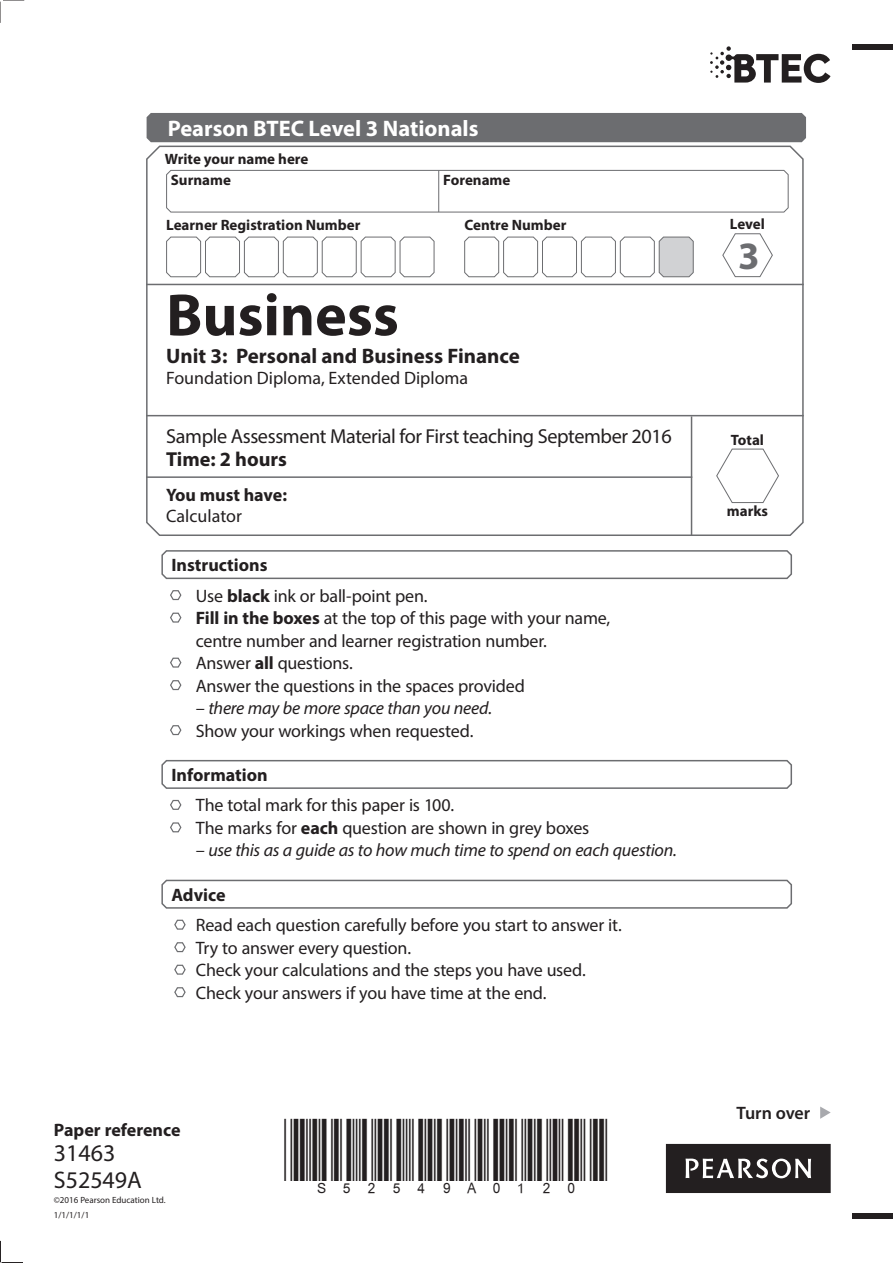
<style>
.page{position:relative;width:893px;height:1263px;background:#fff}
.page>*{position:absolute;margin:0;border:0;box-sizing:border-box;transform-origin:0 0}
.t1{font:700 60px "Myriad Pro";color:#231f20}
.t2{font:700 38.85px "Myriad Pro";color:#6c6d70}
.t3{font:24px/27px "Myriad Pro";color:#231f20}
.t4{font:700 22.5px "Myriad Pro";color:#fff}
.t5{font:700 21px "Myriad Pro";color:#231f20}
.t6{font:20.25px "Myriad Pro";letter-spacing:-.02em;color:#231f20}
.t7{font:700 20.25px "Myriad Pro";color:#231f20}
.t8{font:18px/22.5px "Myriad Pro";letter-spacing:-.01em;color:#231f20}
.t9{font:italic 18px "Myriad Pro";letter-spacing:-.015em;color:#231f20}
.t10{font:700 18px "Myriad Pro";color:#231f20}
.t11{font:600 18px "Myriad Pro";letter-spacing:-.005em;color:#231f20}
.t12{font:700 15px "Myriad Pro";color:#231f20}
.t13{font:9px/14.7px "Myriad Pro";color:#231f20}
.s1{font-weight:700}
</style>
<div class="page">
<div style="left:666px;top:1144px;width:165px;height:49px;background:#231f20"></div>
<svg style="left:686px;top:1158px;width:125px;height:20px"></svg>
<svg style="left:820px;top:1106px;width:11px;height:13px"></svg>
<div style="left:853px;top:44px;width:40px;height:5px;background:#231f20"></div>
<div style="left:853px;top:1214px;width:40px;height:5px;background:#231f20"></div>
<svg style="left:0;top:0;width:24px;height:23px"></svg>
<svg style="left:0;top:1241px;width:23px;height:22px"></svg>
<svg style="left:146px;top:145px;width:658px;height:391px"></svg>
<hr style="left:146px;top:284px;width:658px;height:1px;background:#6c6d70">
<svg style="left:166px;top:169px;width:623px;height:44px"></svg>
<svg style="left:464px;top:236px;width:230px;height:41px"></svg>
<svg style="left:166px;top:236px;width:269px;height:41px"></svg>
<hr style="left:438px;top:170px;width:1px;height:42px;background:#6c6d70">
<svg style="left:722px;top:233px;width:51px;height:44px"></svg>
<svg style="left:716px;top:448px;width:63px;height:55px"></svg>
<hr style="left:146px;top:415px;width:658px;height:1px;background:#6c6d70">
<hr style="left:691px;top:416px;width:1px;height:120px;background:#6c6d70">
<hr style="left:146px;top:476px;width:546px;height:2px;background:#6c6d70">
<svg style="left:710px;top:46px;width:120px;height:37px"></svg>
<div style="left:147px;top:113px;width:659px;height:29px;background:#6c6d70"></div>
<svg style="left:161px;top:550px;width:631px;height:30px"></svg>
<svg style="left:170px;top:590px;width:12px;height:11px"></svg>
<svg style="left:170px;top:612px;width:12px;height:11px"></svg>
<svg style="left:170px;top:657px;width:12px;height:11px"></svg>
<svg style="left:170px;top:680px;width:12px;height:11px"></svg>
<svg style="left:170px;top:725px;width:12px;height:11px"></svg>
<svg style="left:161px;top:759px;width:631px;height:30px"></svg>
<svg style="left:170px;top:799px;width:12px;height:11px"></svg>
<svg style="left:170px;top:822px;width:12px;height:11px"></svg>
<svg style="left:161px;top:879px;width:631px;height:30px"></svg>
<svg style="left:174px;top:919px;width:12px;height:11px"></svg>
<svg style="left:174px;top:942px;width:12px;height:11px"></svg>
<svg style="left:174px;top:964px;width:12px;height:11px"></svg>
<svg style="left:174px;top:987px;width:12px;height:11px"></svg>
<p class="t4" style="left:168px;top:114px;width:312px">Pearson BTEC Level 3 Nationals</p>
<p class="t12" style="left:165px;top:149px;width:145px">Write your name here</p>
<p class="t12" style="left:171px;top:170px;width:62px">Surname</p>
<p class="t12" style="left:443px;top:170px;width:69px">Forename</p>
<p class="t12" style="left:166px;top:215px;width:196px">Learner Registration Number</p>
<p class="t12" style="left:464px;top:215px;width:103px">Centre Number</p>
<h1 class="t1" style="left:166px;top:276px;width:234px">Business</h1>
<p class="t5" style="left:166px;top:342px;width:355px">Unit 3: Personal and Business Finance</p>
<p class="t8" style="left:166px;top:366px;width:304px">Foundation Diploma, Extended Diploma</p>
<p class="t6" style="left:166px;top:424px;width:507px">Sample Assessment Material for First teaching September 2016</p>
<p class="t7" style="left:166px;top:446px;width:122px">Time: 2 hours</p>
<p class="t10" style="left:166px;top:483px;width:122px">You must have:</p>
<p class="t8" style="left:166px;top:504px;width:77px">Calculator</p>
<p class="t8" style="left:196px;top:550px;width:233px;line-height:30.3px;text-indent:-24px"><span class="s1">Instructions<br></span>Use <span class="s1">black</span> ink or ball-point pen.</p>
<p class="t8" style="left:196px;top:606px;width:416px"><span class="s1">Fill in the boxes</span> at the top of this page with your name, centre number and learner registration number.<br>Answer <span class="s1">all</span> questions.<br>Answer the questions in the spaces provided</p>
<p class="t9" style="left:196px;top:697px;width:298px">– there may be more space than you need.</p>
<p class="t8" style="left:196px;top:719px;width:279px">Show your workings when requested.</p>
<p class="t10" style="left:171px;top:763px;width:98px">Information</p>
<p class="t8" style="left:196px;top:794px;width:395px">The total mark for this paper is 100.<br>The marks for <span class="s1">each</span> question are shown in grey boxes</p>
<p class="t9" style="left:196px;top:839px;width:483px">– use this as a guide as to how much time to spend on each question.</p>
<p class="t10" style="left:171px;top:883px;width:56px">Advice</p>
<p class="t8" style="left:196px;top:913px;width:427px">Read each question carefully before you start to answer it.<br>Try to answer every question.<br>Check your calculations and the steps you have used.<br>Check your answers if you have time at the end.</p>
<p class="t10" style="left:54px;top:1118px;width:128px">Paper reference</p>
<h3 class="t3" style="left:54px;top:1139px;width:90px">31463<br>S52549A</h3>
<p class="t13" style="left:54px;top:1192px;width:113px">©2016 Pearson Education Ltd.<br>1/1/1/1/1</p>
<p class="t12" style="left:730px;top:214px;width:37px">Level</p>
<h2 class="t2" style="left:738px;top:230px;width:23px">3</h2>
<p class="t12" style="left:731px;top:430px;width:35px">Total</p>
<p class="t12" style="left:727px;top:501px;width:43px">marks</p>
<p class="t11" style="left:736px;top:1102px;width:75px">Turn over</p>
</div>
